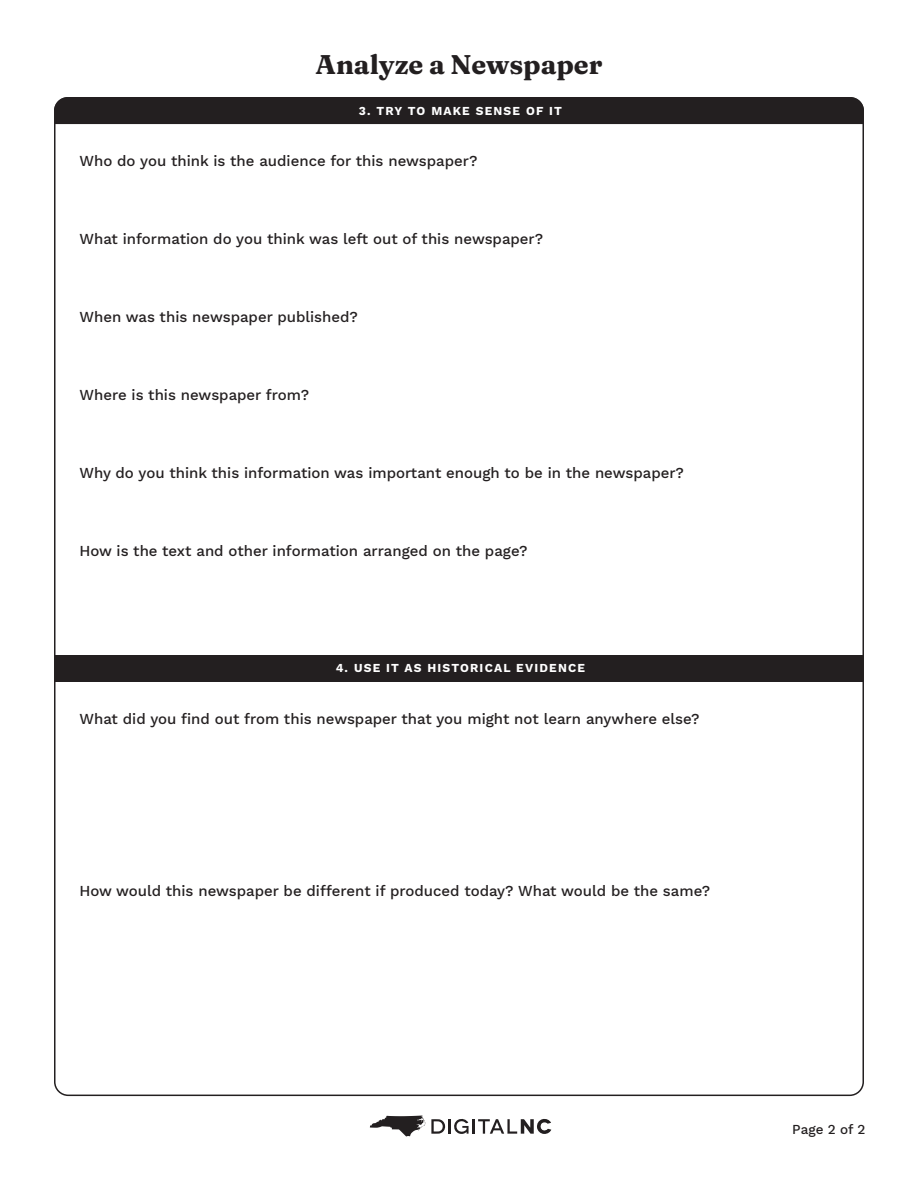
<style>
.page{position:relative;width:918px;height:1188px;background:#fff}
.page>*{position:absolute;margin:0;border:0;box-sizing:border-box;transform-origin:0 0}
.t1{font:900 27px "Fraunces 9 pt";color:#231f20}
.t2{font:500 15px "Work Sans";color:#231f20}
.t3{font:500 13.5px "Work Sans";color:#231f20}
.t4{font:700 12px "Work Sans";letter-spacing:.1em;color:#fff}
</style>
<div class="page">
<div style="left:54px;top:97px;width:810px;height:27px;background:#231f20"></div>
<div style="left:54px;top:655px;width:810px;height:27px;background:#231f20"></div>
<svg style="left:370px;top:1116px;width:55px;height:21px"></svg>
<svg style="left:431px;top:1119px;width:120px;height:15px"></svg>
<p class="t1" style="left:315px;top:44px;width:289px">Analyze a Newspaper</p>
<p class="t4" style="left:359px;top:102px;width:205px">3. TRY TO MAKE SENSE OF IT</p>
<p class="t2" style="left:80px;top:149px;width:399px">Who do you think is the audience for this newspaper?</p>
<p class="t2" style="left:80px;top:227px;width:465px">What information do you think was left out of this newspaper?</p>
<p class="t2" style="left:80px;top:305px;width:280px">When was this newspaper published?</p>
<p class="t2" style="left:80px;top:383px;width:231px">Where is this newspaper from?</p>
<p class="t2" style="left:80px;top:461px;width:606px">Why do you think this information was important enough to be in the newspaper?</p>
<p class="t2" style="left:80px;top:539px;width:450px">How is the text and other information arranged on the page?</p>
<p class="t4" style="left:336px;top:659px;width:251px">4. USE IT AS HISTORICAL EVIDENCE</p>
<p class="t2" style="left:80px;top:707px;width:622px">What did you find out from this newspaper that you might not learn anywhere else?</p>
<p class="t2" style="left:80px;top:880px;width:632px">How would this newspaper be different if produced today? What would be the same?</p>
<p class="t3" style="left:792px;top:1119px;width:75px">Page 2 of 2</p>
</div>
